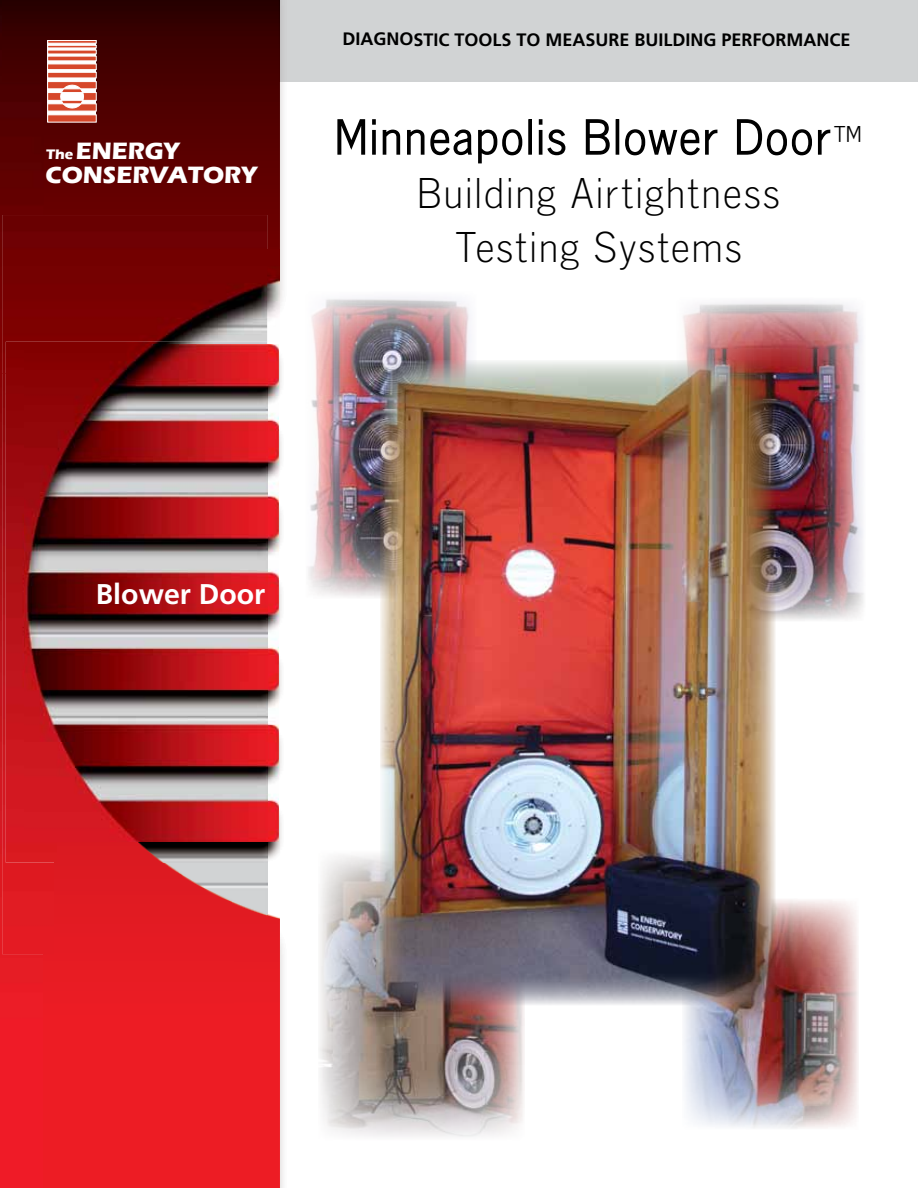
<style>
.page{position:relative;width:918px;height:1188px;background:#fff}
.page>*{position:absolute;margin:0;border:0;box-sizing:border-box;transform-origin:0 0}
.t1{font:51px "Lightline Gothic LT";letter-spacing:.075em;color:#000;scale:1.1 1}
.t2{font:45px/54px "Lightline Gothic LT";letter-spacing:.075em;color:#000;text-align:center;scale:1.1 1}
.t3{font:700 28.5px "Frutiger";color:#fff}
.t4{font:700 24.3px/24.2px "Eras ITC";color:#fff}
.t5{font:700 18px "Frutiger";letter-spacing:-.005em;color:#000}
.s1{font-size:14.25px}
.s2{font-size:42px}
</style>
<div class="page">
<img style="left:0;top:0;width:44px;height:1188px">
<img style="left:44px;top:82px;width:236px;height:168px">
<img style="left:267px;top:250px;width:13px;height:613px">
<img style="left:233px;top:863px;width:47px;height:325px">
<div style="left:44px;top:954px;width:189px;height:234px;background:#ed1c24"></div>
<img style="left:2px;top:215px;width:265px;height:158px">
<img style="left:2px;top:373px;width:53px;height:581px">
<img style="left:55px;top:863px;width:212px;height:91px">
<img style="left:6px;top:342px;width:261px;height:52px">
<img style="left:6px;top:394px;width:52px;height:469px">
<img style="left:58px;top:842px;width:209px;height:21px">
<img style="left:24px;top:345px;width:255px;height:497px">
<img style="left:2px;top:0;width:278px;height:82px">
<div style="left:48px;top:41px;width:48px;height:81px;background:#fff"></div>
<div style="left:48px;top:115px;width:48px;height:7px;background:#d6472a"></div>
<div style="left:48px;top:45px;width:48px;height:3px;background:#d6472a;border:1px solid #fff"></div>
<svg style="left:48px;top:50px;width:48px;height:4px"></svg>
<svg style="left:48px;top:56px;width:48px;height:5px"></svg>
<svg style="left:48px;top:72px;width:48px;height:6px"></svg>
<hr style="left:48px;top:41px;width:48px;height:2px;background:#d6472a">
<div style="left:48px;top:82px;width:48px;height:7px;background:#d6472a;border:1px solid #fff"></div>
<svg style="left:48px;top:64px;width:48px;height:6px"></svg>
<div style="left:48px;top:93px;width:48px;height:7px;background:#d6472a"></div>
<div style="left:48px;top:104px;width:48px;height:7px;background:#d6472a"></div>
<svg style="left:61px;top:85px;width:23px;height:23px"></svg>
<img style="left:679px;top:298px;width:186px;height:323px">
<img style="left:318px;top:852px;width:207px;height:288px">
<img style="left:306px;top:292px;width:170px;height:306px">
<img style="left:682px;top:899px;width:177px;height:230px">
<img style="left:380px;top:360px;width:396px;height:646px">
<svg style="left:337px;top:119px;width:29px;height:36px"></svg>
<svg style="left:372px;top:119px;width:4px;height:6px"></svg>
<div style="left:372px;top:130px;width:4px;height:25px;border:2px solid #000"></div>
<svg style="left:382px;top:129px;width:141px;height:35px"></svg>
<div style="left:528px;top:119px;width:4px;height:36px;border:2px solid #000"></div>
<svg style="left:539px;top:119px;width:27px;height:37px"></svg>
<svg style="left:585px;top:119px;width:25px;height:36px"></svg>
<div style="left:616px;top:119px;width:3px;height:36px;border:2px solid #000"></div>
<svg style="left:625px;top:129px;width:93px;height:27px"></svg>
<svg style="left:736px;top:119px;width:95px;height:37px"></svg>
<h3 class="t4" style="left:45px;top:139px;width:213px"><span class="s1">The</span> ENERGY<br>CONSERVATORY</h3>
<p class="t5" style="left:342px;top:29px;width:510px">DIAGNOSTIC TOOLS TO MEASURE BUILDING PERFORMANCE</p>
<h1 class="t1" style="left:336px;top:110px;width:480px">Minneapolis Blower Door<span class="s2">™</span></h1>
<h2 class="t2" style="left:418px;top:166px;width:330px">Building Airtightness<br>Testing Systems</h2>
<h3 class="t3" style="left:96px;top:577px;width:171px">Blower Door</h3>
</div>
